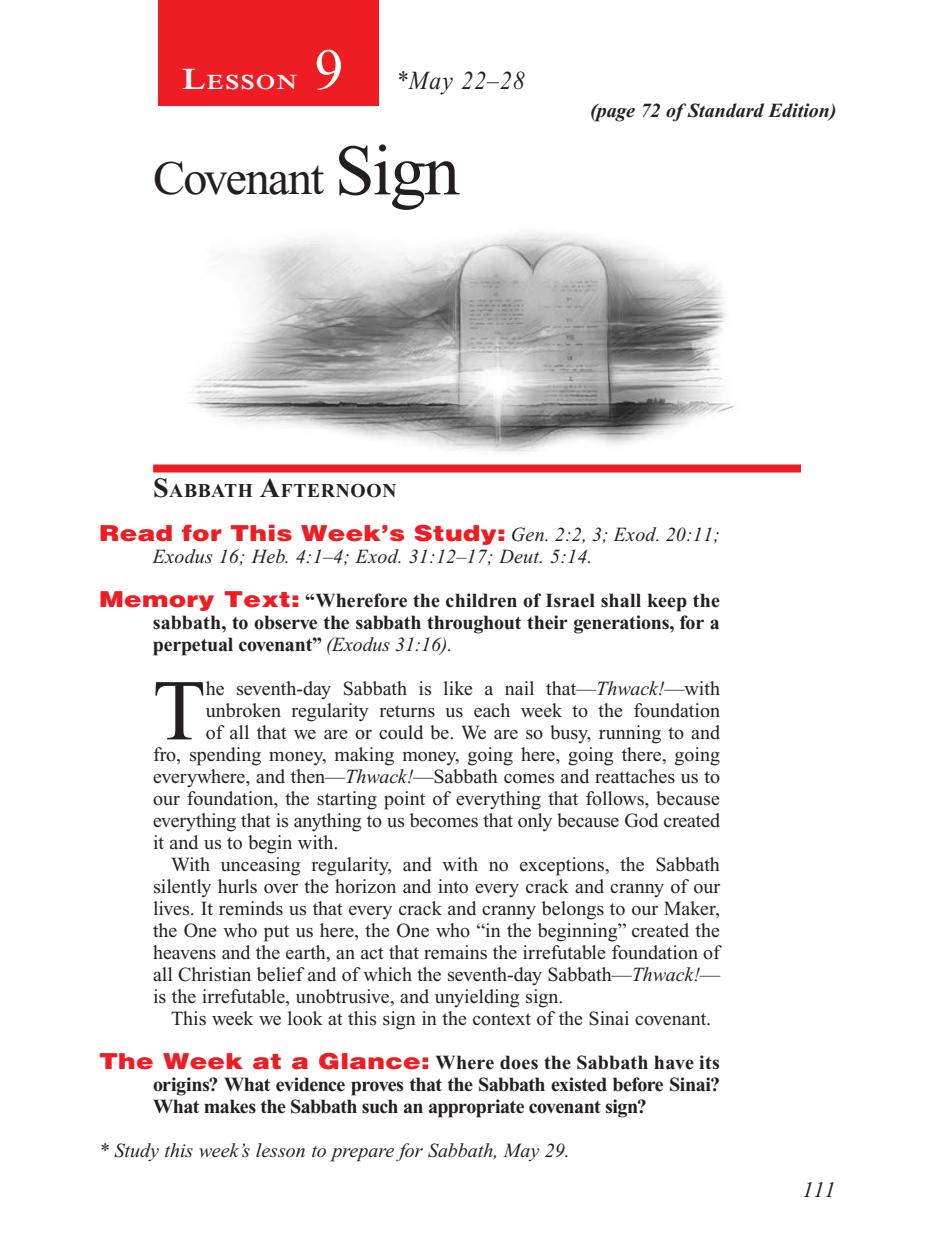
<style>
.page{position:relative;width:936px;height:1260px;background:#fff}
.page>*{position:absolute;margin:0;border:0;box-sizing:border-box;transform-origin:0 0}
.Body_Drop_Cap{font:86.4px "Times New Roman PS Std";color:#231f20}
.Lesson_Number{font:58px "Times New Roman PS Std";color:#fff}
.Lesson_Head_SA{font:48px "Times New Roman PS Std";color:#231f20}
.Lesson_Dates{font:italic 26px "Times New Roman PS Std";letter-spacing:.05em;color:#231f20;scale:.9 1}
.Question{font:900 22px "Helvetica LT Std";letter-spacing:.01em;color:#ee1d23;scale:1.2 1}
.PageNumbers{font:italic 22px "Times New Roman PS Std";color:#231f20}
.Lesson_Start_Head{font:600 21px "Times NRMT Std";letter-spacing:.07em;color:#fff;scale:1.1 1}
.Body{font:20px/22px "Times New Roman PS Std";color:#231f20;text-align:justify}
.Body_Drop_Cap-2{font:20px "Times New Roman PS Std";color:#231f20}
.Question-2{font:700 20px/22px "Times New Roman PS Std";letter-spacing:-.02em;color:#231f20;text-align:justify}
.Question-3{font:italic 20px "Times New Roman PS Std";color:#231f20}
.Page_from_SE{font:italic 700 20px "Times New Roman PS Std";color:#231f20}
.Sabbath_Afternoon_He{font:700 19.6px "Times New Roman PS Std";letter-spacing:.035em;color:#231f20}
.s1{font-size:30px}
.s2{font-size:72px}
.s3{font-size:28px}
.s4{font-family:"Times New Roman PS Std";font-weight:400;font-style:italic;font-size:20px;color:#231f20}
.s5{font-family:"Helvetica LT Std";font-weight:900;font-size:22px;color:#ee1d23}
.s6{font-weight:400;font-style:italic}
.s7{font-style:italic}
</style>
<div class="page">
<div style="left:158px;top:1px;width:221px;height:105px;background:#ee1d23"></div>
<div style="left:153px;top:465px;width:648px;height:8px;background:#ee1d23"></div>
<img style="left:190px;top:232px;width:546px;height:221px">
<p class="Lesson_Number" style="left:314px;top:38px;width:30px">9</p>
<p class="Lesson_Start_Head" style="left:182px;top:70px;width:106px"><span class="s1">L</span>ESSON</p>
<p class="Lesson_Dates" style="left:396px;top:66px;width:145px">*May 22–28</p>
<p class="Lesson_Head_SA" style="left:153px;top:152px;width:308px">Covenant <span class="s2">Sign</span></p>
<p class="Page_from_SE" style="left:590px;top:100px;width:248px">(page 72 of Standard Edition)</p>
<p class="Sabbath_Afternoon_He" style="left:153px;top:480px;width:245px"><span class="s3">S</span>ABBATH <span class="s3">A</span>FTERNOON</p>
<p class="Question" style="left:99px;top:519px;width:519px">Read for This Week’s Study: <span class="s4">Gen. 2:2, 3; Exod. 20:11;</span></p>
<p class="Question-3" style="left:153px;top:546px;width:441px">Exodus 16; Heb. 4:1–4; Exod. 31:12–17; Deut. 5:14.</p>
<p class="Question-2" style="left:153px;top:590px;width:569px;text-indent:-54px"><span class="s5">Memory Text:</span> “Wherefore the children of Israel shall keep the sabbath, to observe the sabbath throughout their generations, for a perpetual covenant” <span class="s6">(Exodus 31:16).</span></p>
<p class="Body_Drop_Cap" style="left:153px;top:664px;width:54px">T</p>
<p class="Body_Drop_Cap-2" style="left:206px;top:678px;width:516px">he seventh-day Sabbath is like a nail that—<span class="s7">Thwack!</span>—with</p>
<p class="Body_Drop_Cap-2" style="left:206px;top:700px;width:516px">unbroken regularity returns us each week to the foundation</p>
<p class="Body_Drop_Cap-2" style="left:206px;top:722px;width:516px">of all that we are or could be. We are so busy, running to and</p>
<p class="Body_Drop_Cap-2" style="left:153px;top:744px;width:569px">fro, spending money, making money, going here, going there, going</p>
<p class="Body_Drop_Cap-2" style="left:153px;top:766px;width:569px">everywhere, and then—<span class="s7">Thwack!</span>—Sabbath comes and reattaches us to</p>
<p class="Body_Drop_Cap-2" style="left:153px;top:788px;width:568px">our foundation, the starting point of everything that follows, because</p>
<p class="Body_Drop_Cap-2" style="left:153px;top:810px;width:569px">everything that is anything to us becomes that only because God created</p>
<p class="Body_Drop_Cap-2" style="left:153px;top:832px;width:187px">it and us to begin with.</p>
<p class="Body" style="left:153px;top:854px;width:569px;text-indent:18px">With unceasing regularity, and with no exceptions, the Sabbath silently hurls over the horizon and into every crack and cranny of our lives. It reminds us that every crack and cranny belongs to our Maker, the One who put us here, the One who “in the beginning” created the heavens and the earth, an act that remains the irrefutable foundation of all Christian belief and of which the seventh-day Sabbath—<span class="s7">Thwack!</span>— is the irrefutable, unobtrusive, and unyielding sign.</p>
<p class="Body" style="left:171px;top:1008px;width:542px">This week we look at this sign in the context of the Sinai covenant.</p>
<p class="Question-2" style="left:153px;top:1052px;width:569px;text-indent:-54px"><span class="s5">The Week at a Glance:</span> Where does the Sabbath have its origins? What evidence proves that the Sabbath existed before Sinai?<br>What makes the Sabbath such an appropriate covenant sign?</p>
<p class="Question-3" style="left:99px;top:1140px;width:472px">* Study this week’s lesson to prepare for Sabbath, May 29.</p>
<p class="PageNumbers" style="left:802px;top:1178px;width:34px">111</p>
</div>
